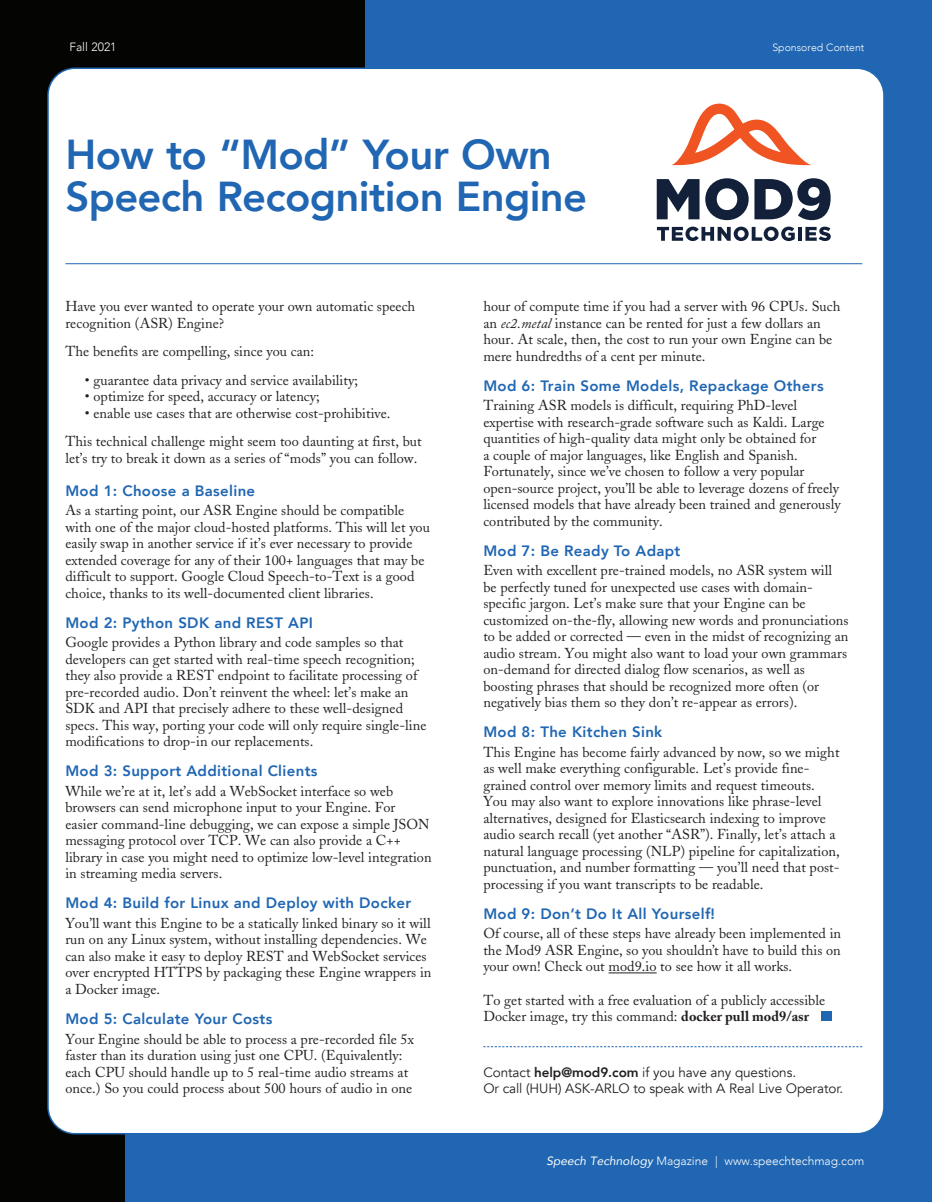
<style>
.page{position:relative;width:932px;height:1202px;background:#fff}
.page>*{position:absolute;margin:0;border:0;box-sizing:border-box;transform-origin:0 0}
.t1{font:800 41.7px/41.7px "Avenir";letter-spacing:-.015em;color:#2066b2}
.t2{font:800 15px "Avenir";letter-spacing:.02em;color:#2066b2}
.t3{font:14.25px/16.5px "Adobe Caslon";letter-spacing:.005em;color:#231f20}
.t4{font:13.5px/16.5px "Avenir";letter-spacing:-.005em;color:#231f20}
.t5{font:300 12px "Avenir";color:#fff}
.t6{font:300 10.5px "Avenir";color:#fff}
.s1{font-style:italic}
.s2{font-weight:700}
.s3{font-weight:800}
.s4{font-weight:400;font-style:italic}
</style>
<div class="page">
<div style="left:14px;top:0;width:918px;height:1202px;background:#2066b2"></div>
<div style="left:14px;top:0;width:350px;height:101px;background:#040503"></div>
<div style="left:0;top:0;width:125px;height:1202px;background:#040503"></div>
<div style="left:48px;top:68px;width:836px;height:1065px;background:#fff;border-radius:27px"></div>
<hr style="left:608px;top:972px;width:48px;height:1px;background:#231f20">
<svg style="left:483px;top:1046px;width:379px;height:1px"></svg>
<div style="left:821px;top:1011px;width:10px;height:10px;background:#2066b2"></div>
<hr style="left:65px;top:263px;width:797px;height:1px;background:#2066b2">
<svg style="left:656px;top:179px;width:43px;height:40px"></svg>
<svg style="left:705px;top:178px;width:43px;height:42px"></svg>
<svg style="left:754px;top:178px;width:76px;height:42px"></svg>
<svg style="left:657px;top:227px;width:137px;height:14px"></svg>
<hr style="left:798px;top:227px;width:3px;height:14px;background:#122039">
<svg style="left:805px;top:227px;width:25px;height:14px"></svg>
<svg style="left:672px;top:104px;width:139px;height:61px"></svg>
<p class="t5" style="left:69px;top:40px;width:49px">Fall 2021</p>
<p class="t6" style="left:772px;top:41px;width:93px">Sponsored Content</p>
<h1 class="t1" style="left:65px;top:134px;width:523px">How to “Mod” Your Own<br>Speech Recognition Engine</h1>
<p class="t3" style="left:65px;top:298px;width:351px">Have you ever wanted to operate your own automatic speech recognition (ASR) Engine?</p>
<p class="t3" style="left:65px;top:343px;width:250px">The benefits are compelling, since you can:</p>
<p class="t3" style="left:85px;top:372px;width:274px">• guarantee data privacy and service availability;</p>
<p class="t3" style="left:85px;top:388px;width:236px">• optimize for speed, accuracy or latency;</p>
<p class="t3" style="left:65px;top:399px;width:358px;line-height:28.5px;text-indent:19px">• enable use cases that are otherwise cost-prohibitive.<br>This technical challenge might seem too daunting at first, but</p>
<p class="t3" style="left:65px;top:450px;width:353px">let’s try to break it down as a series of “mods” you can follow.</p>
<p class="t2" style="left:65px;top:479px;width:191px">Mod 1: Choose a Baseline</p>
<p class="t3" style="left:65px;top:502px;width:366px">As a starting point, our ASR Engine should be compatible with one of the major cloud-hosted platforms. This will let you easily swap in another service if it’s ever necessary to provide extended coverage for any of their 100+ languages that may be difficult to support. Google Cloud Speech-to-Text is a good choice, thanks to its well-documented client libraries.</p>
<p class="t2" style="left:65px;top:611px;width:249px">Mod 2: Python SDK and REST API</p>
<p class="t3" style="left:65px;top:634px;width:362px">Google provides a Python library and code samples so that developers can get started with real-time speech recognition; they also provide a REST endpoint to facilitate processing of pre-recorded audio. Don’t reinvent the wheel: let’s make an SDK and API that precisely adhere to these well-designed specs. This way, porting your code will only require single-line modifications to drop-in our replacements.</p>
<p class="t2" style="left:65px;top:759px;width:253px">Mod 3: Support Additional Clients</p>
<p class="t3" style="left:65px;top:783px;width:368px">While we’re at it, let’s add a WebSocket interface so web browsers can send microphone input to your Engine. For<br>easier command-line debugging, we can expose a simple JSON messaging protocol over TCP. We can also provide a C++ library in case you might need to optimize low-level integration in streaming media servers.</p>
<p class="t2" style="left:65px;top:891px;width:347px">Mod 4: Build for Linux and Deploy with Docker</p>
<p class="t3" style="left:65px;top:915px;width:367px">You’ll want this Engine to be a statically linked binary so it will run on any Linux system, without installing dependencies. We can also make it easy to deploy REST and WebSocket services over encrypted HTTPS by packaging these Engine wrappers in a Docker image.</p>
<p class="t2" style="left:65px;top:1007px;width:208px">Mod 5: Calculate Your Costs</p>
<p class="t3" style="left:65px;top:1030px;width:350px">Your Engine should be able to process a pre-recorded file 5x faster than its duration using just one CPU. (Equivalently: each CPU should handle up to 5 real-time audio streams at once.) So you could process about 500 hours of audio in one</p>
<p class="t3" style="left:483px;top:298px;width:358px">hour of compute time if you had a server with 96 CPUs. Such an <span class="s1">ec2.metal</span> instance can be rented for just a few dollars an hour. At scale, then, the cost to run your own Engine can be mere hundredths of a cent per minute.</p>
<p class="t2" style="left:483px;top:374px;width:342px">Mod 6: Train Some Models, Repackage Others</p>
<p class="t3" style="left:483px;top:397px;width:359px">Training ASR models is difficult, requiring PhD-level expertise with research-grade software such as Kaldi. Large quantities of high-quality data might only be obtained for<br>a couple of major languages, like English and Spanish.<br>Fortunately, since we’ve chosen to follow a very popular open-source project, you’ll be able to leverage dozens of freely licensed models that have already been trained and generously contributed by the community.</p>
<p class="t2" style="left:483px;top:539px;width:198px">Mod 7: Be Ready To Adapt</p>
<p class="t3" style="left:483px;top:562px;width:367px">Even with excellent pre-trained models, no ASR system will be perfectly tuned for unexpected use cases with domain&shy;specific jargon. Let’s make sure that your Engine can be customized on-the-fly, allowing new words and pronunciations to be added or corrected — even in the midst of recognizing an audio stream. You might also want to load your own grammars on-demand for directed dialog flow scenarios, as well as boosting phrases that should be recognized more often (or negatively bias them so they don’t re-appear as errors).</p>
<p class="t2" style="left:483px;top:720px;width:180px">Mod 8: The Kitchen Sink</p>
<p class="t3" style="left:483px;top:744px;width:358px">This Engine has become fairly advanced by now, so we might as well make everything configurable. Let’s provide fine&shy;grained control over memory limits and request timeouts.<br>You may also want to explore innovations like phrase-level alternatives, designed for Elasticsearch indexing to improve audio search recall (yet another “ASR”). Finally, let’s attach a natural language processing (NLP) pipeline for capitalization, punctuation, and number formatting — you’ll need that post&shy;processing if you want transcripts to be readable.</p>
<p class="t2" style="left:483px;top:902px;width:233px">Mod 9: Don’t Do It All Yourself!</p>
<p class="t3" style="left:483px;top:925px;width:359px;text-align:justify">Of course, all of these steps have already been implemented in the Mod9 ASR Engine, so you shouldn’t have to build this on your own! Check out mod9.io to see how it all works.</p>
<p class="t3" style="left:483px;top:991px;width:343px">To get started with a free evaluation of a publicly accessible<br>Docker image, try this command: <span class="s2">docker pull mod9/asr</span></p>
<p class="t4" style="left:483px;top:1063px;width:361px">Contact <span class="s3">help@mod9.com</span> if you have any questions.<br>Or call (HUH) ASK-ARLO to speak with A Real Live Operator.</p>
<p class="t5" style="left:546px;top:1153px;width:319px"><span class="s4">Speech Technology</span> Magazine | www.speechtechmag.com</p>
</div>
